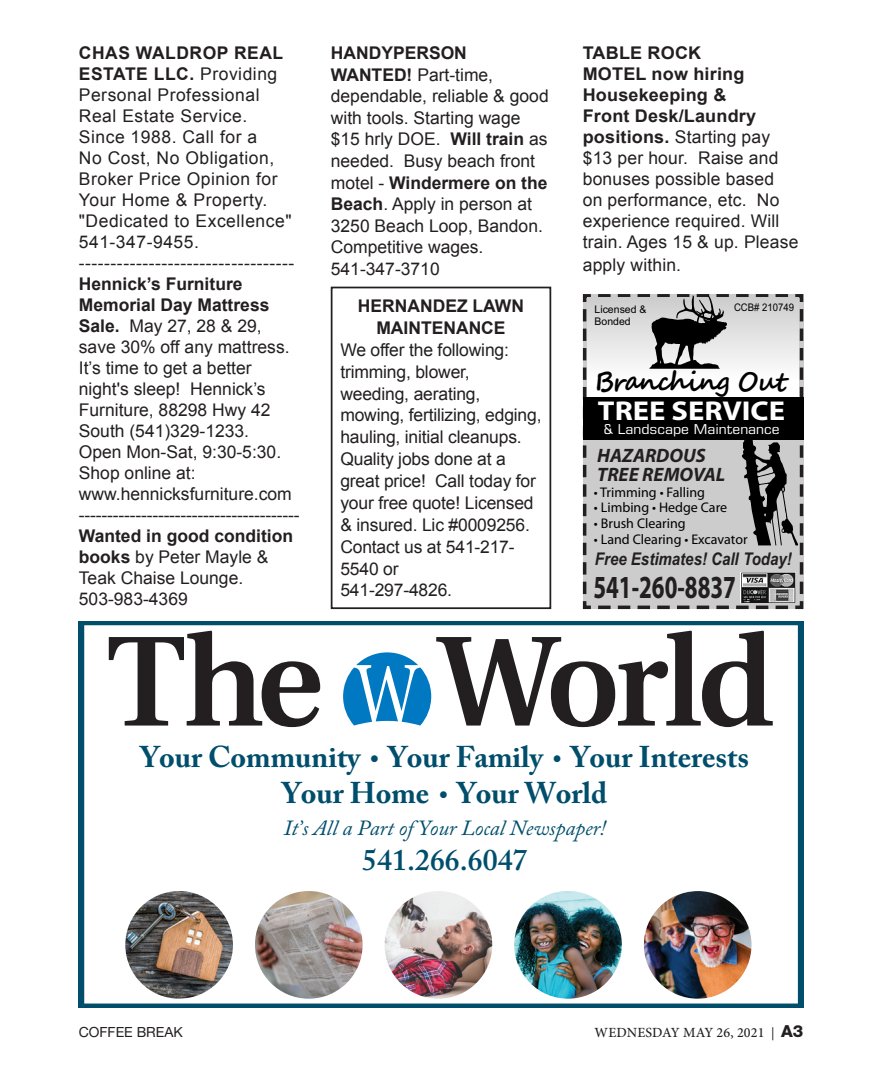
<style>
.page{position:relative;width:882px;height:1071px;background:#fff}
.page>*{position:absolute;margin:0;border:0;box-sizing:border-box;transform-origin:0 0}
.t1{font:700 32.38px "Myriad Pro";color:#231f20;scale:.71 1}
.t2{font:700 29.93px/35.9px "Adobe Caslon Pro";color:#004e6c;text-align:center}
.t3{font:600 29.93px "Adobe Caslon Pro";color:#004e6c}
.t4{font:700 27.3px "Myriad Pro";color:#fff;scale:1.12 1}
.t5{font:700 26.78px "Segoe Script";letter-spacing:-.05em;color:#000;scale:.96 1}
.t6{font:italic 21.53px "Adobe Caslon Pro";color:#004e6c}
.t7{font:italic 700 19.43px/19.4px "Myriad Pro";color:#231f20}
.Coffee_Break_BODY{font:17.5px/21.9px "Arial";letter-spacing:-.01em;color:#231f20}
.Coffee_Break_Body_Co{font:17.5px/21px "Arial";color:#231f20}
.Class_Body{font:17.5px/21px "Arial";letter-spacing:.03em;color:#231f20}
.t8{font:700 17.5px/21.9px "Arial";color:#231f20;text-align:center}
.t9{font:italic 700 17.5px "Arial";color:#231f20;scale:.86 1}
.Class_Body-2{font:17.5px "Arial";color:#231f20}
.t10{font:14px "Myriad Pro";color:#000}
.t11{font:500 14px "Minion Pro";letter-spacing:.01em;color:#231f20}
.t12{font:14px "Helvetica Neue LT Std";color:#231f20}
.t13{font:condensed 13.65px "Eurostile LT Std";color:#fff;scale:1.25 1}
.t14{font:10.5px/12.1px "Arial";color:#000}
.t15{font:10.5px "Arial";color:#000;scale:.91 1}
.s1{font-weight:700}
.s2{font-family:"American Typewriter";font-weight:400;font-size:24.15px}
.s3{font-size:13.12px}
.s4{font-family:"Helvetica Neue LT Std";font-weight:800;font-size:16.62px}
</style>
<div class="page">
<div style="left:331px;top:287px;width:220px;height:322px;border:2px solid #231f20"></div>
<svg style="left:79px;top:621px;width:724px;height:387px"></svg>
<svg style="left:583px;top:294px;width:220px;height:315px;background:#a6a5a5"></svg>
<img style="left:587px;top:297px;width:8px;height:100px">
<svg style="left:595px;top:294px;width:208px;height:300px"></svg>
<div style="left:583px;top:397px;width:220px;height:43px;background:#000"></div>
<img style="left:740px;top:573px;width:56px;height:29px">
<p class="Class_Body" style="left:79px;top:43px;width:214px"><span class="s1">CHAS WALDROP REAL<br>ESTATE LLC.</span> Providing<br>Personal Professional<br>Real Estate Service.<br>Since 1988. Call for a<br>No Cost, No Obligation,<br>Broker Price Opinion for<br>Your Home &amp; Property. "Dedicated to Excellence"<br>541-347-9455.</p>
<p class="Coffee_Break_Body_Co" style="left:79px;top:253px;width:217px">----------------------------------</p>
<p class="Coffee_Break_Body_Co" style="left:79px;top:274px;width:212px"><span class="s1">Hennick’s Furniture<br>Memorial Day Mattress<br>Sale.</span> May 27, 28 &amp; 29, save 30% off any mattress.<br>It’s time to get a better night's sleep! Hennick’s<br>Furniture, 88298 Hwy 42<br>South (541)329-1233.</p>
<p class="Coffee_Break_Body_Co" style="left:79px;top:442px;width:204px">Open Mon-Sat, 9:30-5:30.</p>
<p class="Coffee_Break_Body_Co" style="left:79px;top:463px;width:118px">Shop online at:</p>
<p class="Coffee_Break_Body_Co" style="left:79px;top:484px;width:214px">www.hennicksfurniture.com</p>
<p class="Coffee_Break_BODY" style="left:79px;top:504px;width:222px">---------------------------------------</p>
<p class="Coffee_Break_BODY" style="left:79px;top:526px;width:216px;line-height:21px"><span class="s1">Wanted in good condition books</span> by Peter Mayle &amp;<br>Teak Chaise Lounge.</p>
<p class="Coffee_Break_BODY" style="left:79px;top:588px;width:110px">503-983-4369</p>
<p class="Coffee_Break_BODY" style="left:331px;top:43px;width:219px"><span class="s1">HANDYPERSON<br>WANTED!</span> Part-time, dependable, reliable &amp; good with tools. Starting wage $15 hrly DOE. <span class="s1">Will train</span> as needed. Busy beach front motel - <span class="s1">Windermere on the<br>Beach</span>. Apply in person at<br>3250 Beach Loop, Bandon.<br>Competitive wages.</p>
<p class="Class_Body-2" style="left:331px;top:257px;width:110px">541-347-3710</p>
<p class="t8" style="left:358px;top:296px;width:168px">HERNANDEZ LAWN<br>MAINTENANCE</p>
<p class="Coffee_Break_BODY" style="left:340px;top:339px;width:203px">We offer the following: trimming, blower, weeding, aerating, mowing, fertilizing, edging, hauling, initial cleanups.<br>Quality jobs done at a great price! Call today for your free quote! Licensed &amp; insured. Lic #0009256.<br>Contact us at 541-217-<br>5540 or</p>
<p class="Coffee_Break_BODY" style="left:340px;top:580px;width:113px">541-297-4826.</p>
<p class="Coffee_Break_Body_Co" style="left:583px;top:43px;width:217px"><span class="s1">TABLE ROCK<br>MOTEL now hiring<br>Housekeeping &amp;<br>Front Desk/Laundry positions.</span> Starting pay $13 per hour. Raise and bonuses possible based<br>on performance, etc. No experience required. Will train. Ages 15 &amp; up. Please</p>
<p class="Coffee_Break_Body_Co" style="left:583px;top:255px;width:100px">apply within.</p>
<p class="t14" style="left:595px;top:303px;width:53px">Licensed &amp;<br>Bonded</p>
<p class="t15" style="left:734px;top:300px;width:67px">CCB# 210749</p>
<p class="t5" style="left:595px;top:360px;width:202px">Branching Out</p>
<p class="t4" style="left:598px;top:393px;width:169px">TREE SERVICE</p>
<p class="t13" style="left:603px;top:421px;width:142px">&amp; Landscape Maintenance</p>
<p class="t7" style="left:597px;top:445px;width:130px">HAZARDOUS<br>TREE REMOVAL</p>
<p class="t10" style="left:594px;top:483px;width:113px">• Trimming • Falling</p>
<p class="t10" style="left:594px;top:499px;width:135px">• Limbing • Hedge Care</p>
<p class="t10" style="left:594px;top:515px;width:93px">• Brush Clearing</p>
<p class="t10" style="left:594px;top:531px;width:155px">• Land Clearing • Excavator</p>
<p class="t9" style="left:595px;top:548px;width:230px">Free Estimates! Call Today!</p>
<p class="t1" style="left:593px;top:566px;width:202px">541-260-8837</p>
<p class="t2" style="left:141px;top:738px;width:610px">Your Community <span class="s2">•</span> Your Family <span class="s2">•</span> Your Interests<br>Your Home <span class="s2">•</span> Your World</p>
<p class="t6" style="left:284px;top:815px;width:324px">It’s All a Part of Your Local Newspaper!</p>
<p class="t3" style="left:362px;top:842px;width:167px">541.266.6047</p>
<p class="t12" style="left:79px;top:1023px;width:105px">COFFEE BREAK</p>
<p class="t11" style="left:595px;top:1023px;width:210px">WEDNESDAY MAY 26, 2021 <span class="s3">|</span> <span class="s4">A3</span></p>
</div>
